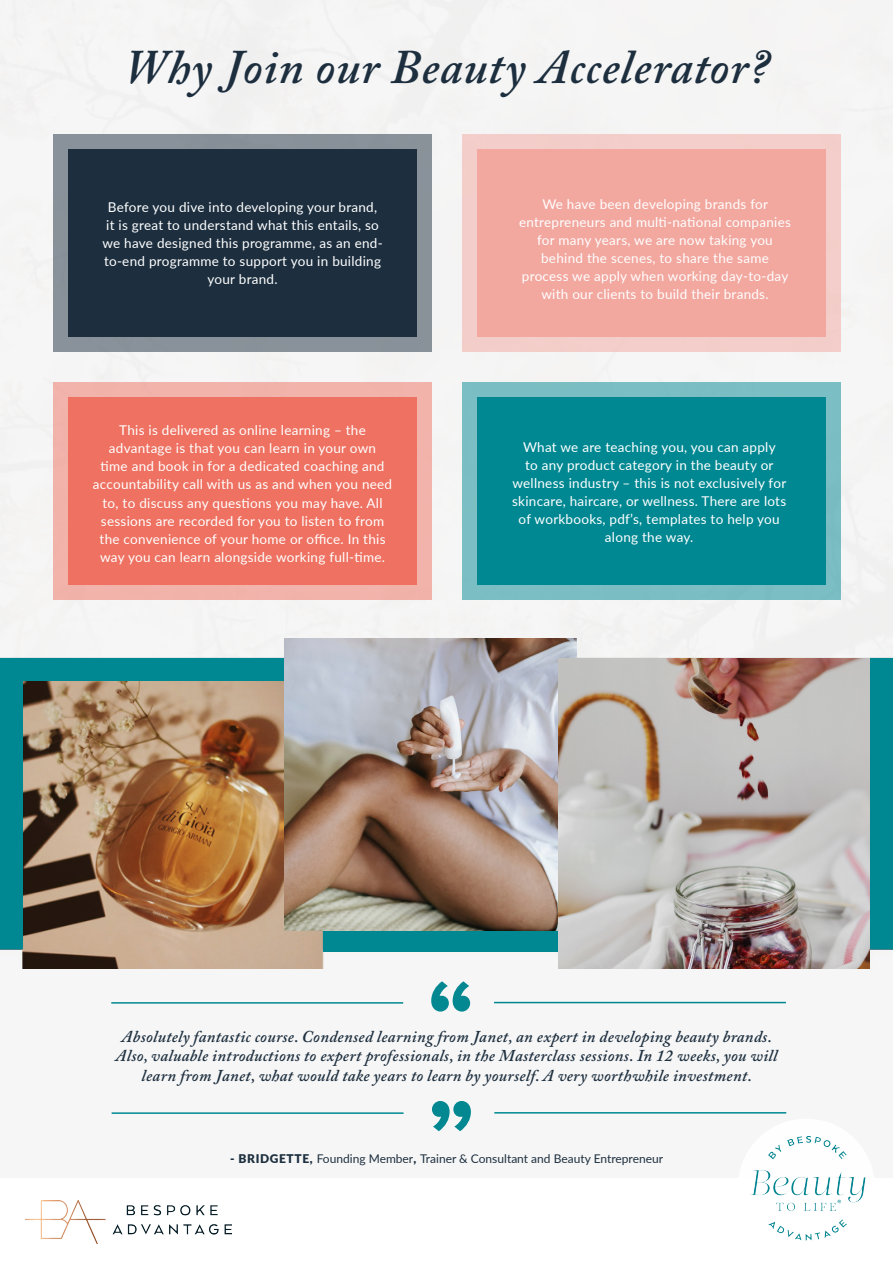
<style>
.page{position:relative;width:893px;height:1263px;background:#fff}
.page>*{position:absolute;margin:0;border:0;box-sizing:border-box;transform-origin:0 0}
.t1{font:700 105px "Proxima Nova A";color:#038892}
.t2{font:italic 600 48px "Adobe Caslon Pro";letter-spacing:.02em;color:#1d2f3f}
.t3{font:italic 600 16.5px/19.5px "Adobe Caslon Pro";letter-spacing:.02em;color:#1d2f3f;text-align:center}
.t4{font:13.5px/18px "Lato";letter-spacing:.02em;color:#fff;text-align:center}
.t5{font:12px "Lato";color:#1d2f3f}
.s1{font-weight:900}
</style>
<div class="page">
<div style="left:0;top:0;width:893px;height:1178px;background:#f4f4f4"></div>
<img style="left:26px;top:1200px;width:205px;height:43px">
<img style="left:1px;top:638px;width:891px;height:330px">
<div style="left:0;top:658px;width:23px;height:291px;background:#008892"></div>
<div style="left:0;top:658px;width:285px;height:23px;background:#008892"></div>
<div style="left:323px;top:929px;width:236px;height:23px;background:#008892"></div>
<div style="left:869px;top:658px;width:24px;height:291px;background:#008892"></div>
<div style="left:54px;top:134px;width:378px;height:217px;background:#899299"></div>
<div style="left:68px;top:149px;width:349px;height:187px;background:#1d2f3f"></div>
<div style="left:462px;top:134px;width:378px;height:217px;background:#f3cec9"></div>
<div style="left:477px;top:149px;width:349px;height:187px;background:#f2a79f"></div>
<div style="left:54px;top:382px;width:378px;height:218px;background:#f1b3ab"></div>
<div style="left:68px;top:397px;width:349px;height:188px;background:#ee7161"></div>
<div style="left:462px;top:382px;width:378px;height:218px;background:#7abec3"></div>
<div style="left:477px;top:397px;width:349px;height:188px;background:#008892"></div>
<img style="left:750px;top:1136px;width:116px;height:105px">
<img style="left:285px;top:638px;width:292px;height:292px">
<img style="left:559px;top:658px;width:310px;height:310px">
<hr style="left:494px;top:1112px;width:292px;height:1px;background:#008892">
<hr style="left:112px;top:1112px;width:292px;height:2px;background:#008892">
<hr style="left:494px;top:1002px;width:292px;height:1px;background:#008892">
<hr style="left:111px;top:1002px;width:292px;height:2px;background:#008892">
<p class="t2" style="left:124px;top:39px;width:647px">Why Join our Beauty Accelerator?</p>
<p class="t4" style="left:102px;top:197px;width:282px">Before you dive into developing your brand, it is great to understand what this entails, so we have designed this programme, as an end&shy;to-end programme to support you in building your brand.</p>
<p class="t4" style="left:519px;top:194px;width:273px">We have been developing brands for entrepreneurs and multi-national companies for many years, we are now taking you behind the scenes, to share the same process we apply when working day-to-day with our clients to build their brands.</p>
<p class="t4" style="left:93px;top:421px;width:301px">This is delivered as online learning – the advantage is that you can learn in your own<br>time and book in for a dedicated coaching and accountability call with us as and when you need to, to discuss any questions you may have. All sessions are recorded for you to listen to from the convenience of your home or office. In this way you can learn alongside working full-time.</p>
<p class="t4" style="left:512px;top:437px;width:276px">What we are teaching you, you can apply<br>to any product category in the beauty or wellness industry – this is not exclusively for skincare, haircare, or wellness. There are lots of workbooks, pdf’s, templates to help you along the way.</p>
<p class="t1" style="left:427px;top:958px;width:50px">“</p>
<p class="t3" style="left:122px;top:1026px;width:652px">Absolutely fantastic course. Condensed learning from Janet, an expert in developing beauty brands.</p>
<p class="t3" style="left:116px;top:1046px;width:663px">Also, valuable introductions to expert professionals, in the Masterclass sessions. In 12 weeks, you will learn from Janet, what would take years to learn by yourself. A very worthwhile investment.</p>
<p class="t1" style="left:427px;top:1077px;width:50px">”</p>
<p class="t5" style="left:230px;top:1150px;width:434px"><span class="s1">- BRIDGETTE,</span> Founding Member<span class="s1">,</span> Trainer &amp; Consultant and Beauty Entrepreneur</p>
</div>
